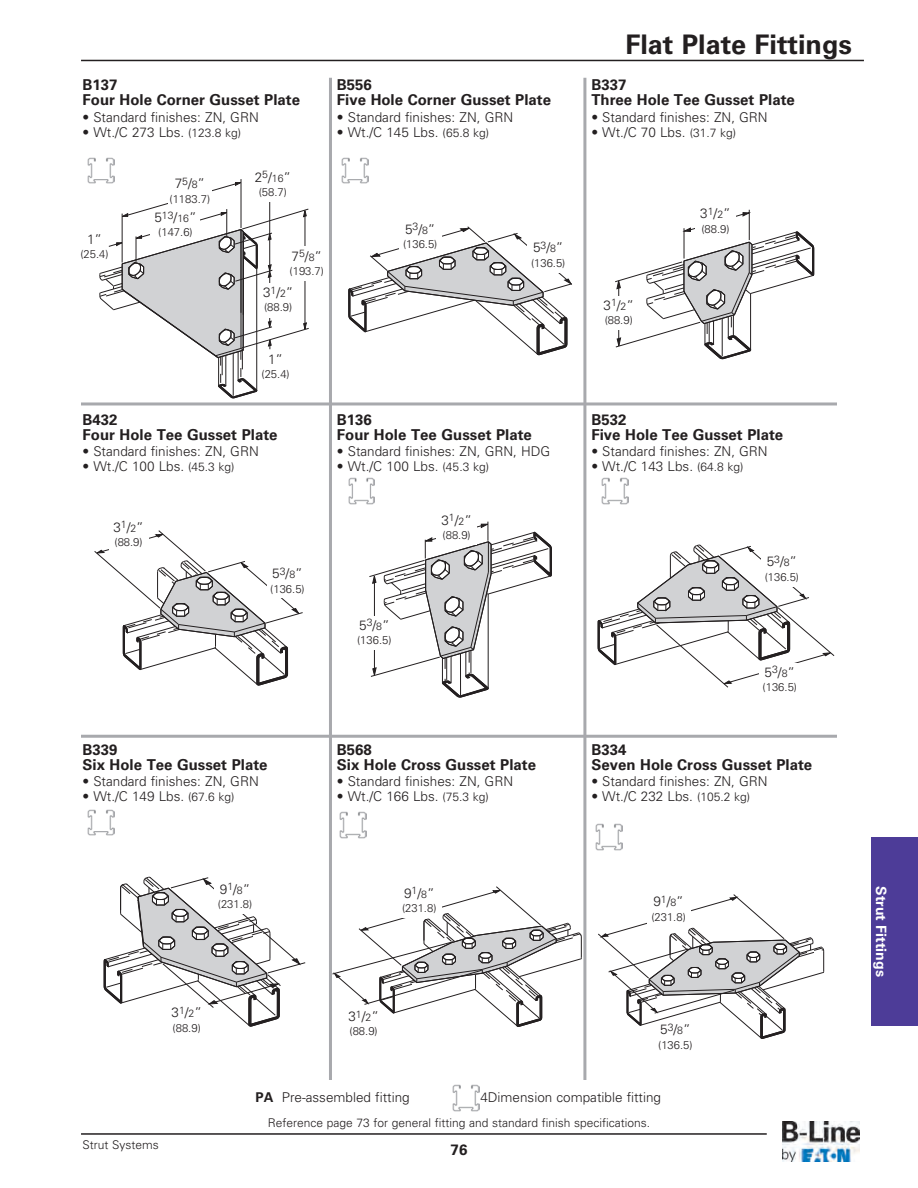
<style>
.page{position:relative;width:918px;height:1188px;background:#fff}
.page>*{position:absolute;margin:0;border:0;box-sizing:border-box;transform-origin:0 0}
.t1{font:700 27px "Univers LT Std";color:#231f20}
.t2{font:700 15px/15px "Univers LT Std";color:#231f20}
.t3{font:700 14.25px "Univers LT Std";color:#fff}
.t4{font:300 13.5px "Univers LT Std";color:#231f20}
.t5{font:300 12px "Univers LT Std";color:#231f20}
.t6{font:300 11.25px "Univers LT Std";color:#231f20}
.t7{font:300 10.5px "Univers LT Std";color:#231f20}
.s1{font-size:12px}
.s2{font-size:10.5px}
.s3{font-size:13.5px}
.s4{font-weight:700}
</style>
<div class="page">
<hr style="left:749px;top:210px;width:1px;height:30px;background:#231f20">
<svg style="left:615px;top:212px;width:200px;height:147px"></svg>
<svg style="left:94px;top:530px;width:209px;height:156px"></svg>
<svg style="left:369px;top:522px;width:183px;height:176px"></svg>
<hr style="left:460px;top:653px;width:1px;height:43px;background:#231f20">
<svg style="left:597px;top:544px;width:237px;height:144px"></svg>
<svg style="left:103px;top:876px;width:203px;height:151px"></svg>
<svg style="left:332px;top:886px;width:250px;height:141px"></svg>
<svg style="left:598px;top:894px;width:226px;height:145px"></svg>
<hr style="left:81px;top:402px;width:756px;height:3px;background:#a8a9ad">
<hr style="left:81px;top:735px;width:756px;height:3px;background:#a8a9ad">
<hr style="left:583px;top:78px;width:3px;height:1002px;background:#a8a9ad">
<hr style="left:329px;top:78px;width:3px;height:1002px;background:#a8a9ad">
<hr style="left:241px;top:179px;width:1px;height:49px;background:#231f20">
<svg style="left:99px;top:182px;width:210px;height:217px"></svg>
<svg style="left:348px;top:226px;width:224px;height:130px"></svg>
<div style="left:168px;top:174px;width:44px;height:35px;background:#fff"></div>
<div style="left:286px;top:247px;width:42px;height:34px;background:#fff"></div>
<div style="left:399px;top:220px;width:43px;height:34px;background:#fff"></div>
<div style="left:527px;top:239px;width:42px;height:33px;background:#fff"></div>
<div style="left:695px;top:205px;width:41px;height:33px;background:#fff"></div>
<div style="left:598px;top:296px;width:41px;height:34px;background:#fff"></div>
<div style="left:259px;top:283px;width:38px;height:34px;background:#fff"></div>
<div style="left:109px;top:518px;width:39px;height:34px;background:#fff"></div>
<div style="left:436px;top:511px;width:41px;height:34px;background:#fff"></div>
<div style="left:267px;top:565px;width:41px;height:33px;background:#fff"></div>
<div style="left:214px;top:880px;width:42px;height:34px;background:#fff"></div>
<div style="left:397px;top:884px;width:44px;height:34px;background:#fff"></div>
<div style="left:647px;top:893px;width:43px;height:33px;background:#fff"></div>
<div style="left:354px;top:616px;width:41px;height:34px;background:#fff"></div>
<div style="left:761px;top:552px;width:42px;height:35px;background:#fff"></div>
<div style="left:759px;top:663px;width:41px;height:34px;background:#fff"></div>
<div style="left:251px;top:168px;width:44px;height:33px;background:#fff"></div>
<div style="left:871px;top:837px;width:47px;height:189px;background:#4d3c98"></div>
<div style="left:151px;top:217px;width:49px;height:21px;background:#fff"></div>
<hr style="left:81px;top:1133px;width:686px;height:2px;background:#231f20">
<img style="left:782px;top:1121px;width:78px;height:41px">
<hr style="left:81px;top:60px;width:783px;height:1px;background:#231f20">
<img style="left:348px;top:478px;width:27px;height:26px">
<img style="left:602px;top:478px;width:26px;height:26px">
<img style="left:341px;top:157px;width:27px;height:27px">
<img style="left:88px;top:157px;width:27px;height:27px">
<img style="left:88px;top:809px;width:27px;height:27px">
<img style="left:340px;top:812px;width:27px;height:26px">
<img style="left:596px;top:824px;width:26px;height:26px">
<img style="left:452px;top:1084px;width:27px;height:27px">
<p class="t2" style="left:82px;top:79px;width:219px">B137<br>Four Hole Corner Gusset Plate</p>
<p class="t4" style="left:82px;top:112px;width:178px">• Standard finishes: ZN, GRN</p>
<p class="t4" style="left:82px;top:127px;width:160px">• Wt./C 273 Lbs. <span class="s1">(123.8 kg)</span></p>
<p class="t4" style="left:87px;top:234px;width:17px">1”</p>
<p class="t6" style="left:80px;top:250px;width:30px">(25.4)</p>
<p class="t4" style="left:175px;top:179px;width:32px">7<sup>5</sup>/<span class="s2">8</span>”</p>
<p class="t6" style="left:170px;top:194px;width:42px">(1183.7)</p>
<p class="t7" style="left:154px;top:213px;width:44px"><span class="s3">5</span>13<span class="s3">/</span>16<span class="s3">”</span></p>
<p class="t6" style="left:158px;top:228px;width:36px">(147.6)</p>
<p class="t4" style="left:255px;top:172px;width:38px">2<sup>5</sup>/<span class="s2">16</span>”</p>
<p class="t6" style="left:259px;top:188px;width:30px">(58.7)</p>
<p class="t4" style="left:292px;top:251px;width:32px">7<sup>5</sup>/<span class="s2">8</span>”</p>
<p class="t6" style="left:290px;top:267px;width:36px">(193.7)</p>
<p class="t4" style="left:263px;top:287px;width:32px">3<sup>1</sup>/<span class="s2">2</span>”</p>
<p class="t6" style="left:264px;top:303px;width:30px">(88.9)</p>
<p class="t2" style="left:337px;top:79px;width:216px">B556<br>Five Hole Corner Gusset Plate</p>
<p class="t4" style="left:337px;top:112px;width:178px">• Standard finishes: ZN, GRN</p>
<p class="t4" style="left:337px;top:127px;width:154px">• Wt./C 145 Lbs. <span class="s1">(65.8 kg)</span></p>
<p class="t4" style="left:405px;top:224px;width:32px">5<sup>3</sup>/<span class="s2">8</span>”</p>
<p class="t6" style="left:403px;top:240px;width:36px">(136.5)</p>
<p class="t4" style="left:533px;top:243px;width:32px">5<sup>3</sup>/<span class="s2">8</span>”</p>
<p class="t6" style="left:531px;top:259px;width:36px">(136.5)</p>
<p class="t4" style="left:268px;top:354px;width:17px">1”</p>
<p class="t6" style="left:262px;top:370px;width:30px">(25.4)</p>
<p class="t2" style="left:82px;top:413px;width:197px">B432<br>Four Hole Tee Gusset Plate</p>
<p class="t4" style="left:82px;top:446px;width:178px">• Standard finishes: ZN, GRN</p>
<p class="t4" style="left:82px;top:461px;width:154px">• Wt./C 100 Lbs. <span class="s1">(45.3 kg)</span></p>
<p class="t4" style="left:113px;top:522px;width:32px">3<sup>1</sup>/<span class="s2">2</span>”</p>
<p class="t6" style="left:115px;top:538px;width:30px">(88.9)</p>
<p class="t4" style="left:272px;top:569px;width:32px">5<sup>3</sup>/<span class="s2">8</span>”</p>
<p class="t6" style="left:270px;top:584px;width:36px">(136.5)</p>
<p class="t2" style="left:337px;top:413px;width:197px">B136<br>Four Hole Tee Gusset Plate</p>
<p class="t4" style="left:337px;top:446px;width:215px">• Standard finishes: ZN, GRN, HDG</p>
<p class="t4" style="left:337px;top:461px;width:154px">• Wt./C 100 Lbs. <span class="s1">(45.3 kg)</span></p>
<p class="t4" style="left:359px;top:620px;width:32px">5<sup>3</sup>/<span class="s2">8</span>”</p>
<p class="t6" style="left:357px;top:636px;width:36px">(136.5)</p>
<p class="t4" style="left:441px;top:515px;width:32px">3<sup>1</sup>/<span class="s2">2</span>”</p>
<p class="t6" style="left:443px;top:531px;width:30px">(88.9)</p>
<p class="t2" style="left:82px;top:743px;width:187px">B339<br>Six Hole Tee Gusset Plate</p>
<p class="t4" style="left:82px;top:777px;width:178px">• Standard finishes: ZN, GRN</p>
<p class="t4" style="left:82px;top:792px;width:154px">• Wt./C 149 Lbs. <span class="s1">(67.6 kg)</span></p>
<p class="t2" style="left:337px;top:743px;width:201px">B568<br>Six Hole Cross Gusset Plate</p>
<p class="t4" style="left:337px;top:777px;width:178px">• Standard finishes: ZN, GRN</p>
<p class="t4" style="left:337px;top:792px;width:154px">• Wt./C 166 Lbs. <span class="s1">(75.3 kg)</span></p>
<h1 class="t1" style="left:625px;top:34px;width:228px">Flat Plate Fittings</h1>
<p class="t2" style="left:591px;top:79px;width:205px">B337<br>Three Hole Tee Gusset Plate</p>
<p class="t4" style="left:591px;top:112px;width:178px">• Standard finishes: ZN, GRN</p>
<p class="t4" style="left:591px;top:127px;width:146px">• Wt./C 70 Lbs. <span class="s1">(31.7 kg)</span></p>
<p class="t4" style="left:604px;top:300px;width:32px">3<sup>1</sup>/<span class="s2">2</span>”</p>
<p class="t6" style="left:605px;top:316px;width:30px">(88.9)</p>
<p class="t4" style="left:700px;top:209px;width:32px">3<sup>1</sup>/<span class="s2">2</span>”</p>
<p class="t6" style="left:701px;top:225px;width:30px">(88.9)</p>
<p class="t2" style="left:591px;top:413px;width:193px">B532<br>Five Hole Tee Gusset Plate</p>
<p class="t4" style="left:591px;top:446px;width:178px">• Standard finishes: ZN, GRN</p>
<p class="t4" style="left:591px;top:461px;width:154px">• Wt./C 143 Lbs. <span class="s1">(64.8 kg)</span></p>
<p class="t4" style="left:767px;top:557px;width:32px">5<sup>3</sup>/<span class="s2">8</span>”</p>
<p class="t6" style="left:765px;top:572px;width:36px">(136.5)</p>
<p class="t4" style="left:765px;top:667px;width:32px">5<sup>3</sup>/<span class="s2">8</span>”</p>
<p class="t6" style="left:763px;top:683px;width:36px">(136.5)</p>
<p class="t2" style="left:591px;top:743px;width:222px">B334<br>Seven Hole Cross Gusset Plate</p>
<p class="t4" style="left:591px;top:777px;width:178px">• Standard finishes: ZN, GRN</p>
<p class="t4" style="left:591px;top:792px;width:160px">• Wt./C 232 Lbs. <span class="s1">(105.2 kg)</span></p>
<p class="t4" style="left:220px;top:884px;width:32px">9<sup>1</sup>/<span class="s2">8</span>”</p>
<p class="t6" style="left:218px;top:900px;width:36px">(231.8)</p>
<p class="t4" style="left:404px;top:888px;width:32px">9<sup>1</sup>/<span class="s2">8</span>”</p>
<p class="t6" style="left:402px;top:904px;width:36px">(231.8)</p>
<p class="t4" style="left:653px;top:897px;width:32px">9<sup>1</sup>/<span class="s2">8</span>”</p>
<p class="t6" style="left:651px;top:913px;width:36px">(231.8)</p>
<p class="t4" style="left:172px;top:1008px;width:32px">3<sup>1</sup>/<span class="s2">2</span>”</p>
<p class="t6" style="left:173px;top:1023px;width:30px">(88.9)</p>
<p class="t5" style="left:82px;top:1141px;width:78px">Strut Systems</p>
<p class="t4" style="left:348px;top:1011px;width:32px">3<sup>1</sup>/<span class="s2">2</span>”</p>
<p class="t6" style="left:350px;top:1027px;width:30px">(88.9)</p>
<p class="t4" style="left:660px;top:1025px;width:32px">5<sup>3</sup>/<span class="s2">8</span>”</p>
<p class="t6" style="left:658px;top:1040px;width:36px">(136.5)</p>
<p class="t4" style="left:256px;top:1092px;width:156px"><span class="s4">PA</span> Pre-assembled fitting</p>
<p class="t4" style="left:480px;top:1092px;width:182px">4Dimension compatible fitting</p>
<p class="t5" style="left:268px;top:1118px;width:384px">Reference page 73 for general fitting and standard finish specifications.</p>
<p class="t2" style="left:451px;top:1144px;width:18px">76</p>
<p class="t3" style="left:886px;top:886px;width:92px;rotate:90deg">Strut Fittings</p>
</div>
